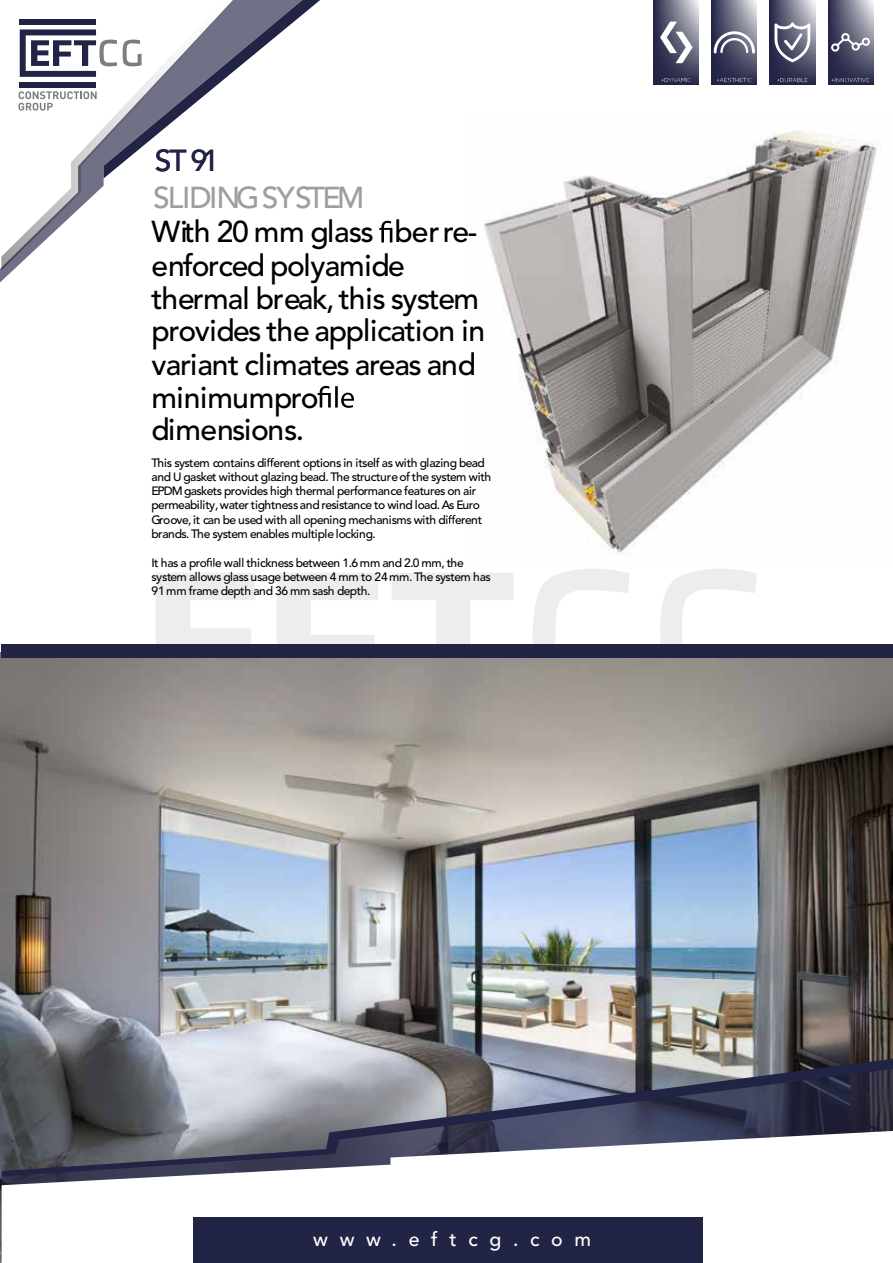
<style>
.page{position:relative;width:893px;height:1263px;background:#fff}
.page>*{position:absolute;margin:0;border:0;box-sizing:border-box;transform-origin:0 0}
.t1{font:500 30px/33px "Avenir LT Std";letter-spacing:-.04em;color:#000}
.t2{font:500 30px "Avenir LT Std";letter-spacing:-.07em;color:#9d9e9e}
.t3{font:500 30px "Avenir LT Std";color:#222445}
.t4{font:500 19.5px "Avenir LT Std";letter-spacing:.6em;color:#fff}
.t5{font:500 12px/14.2px "Avenir LT Std";letter-spacing:-.04em;color:#000}
</style>
<div class="page">
<img style="left:484px;top:131px;width:397px;height:423px">
<img style="left:0;top:652px;width:893px;height:611px">
<svg style="left:379px;top:221px;width:13px;height:21px"></svg>
<svg style="left:318px;top:386px;width:36px;height:22px"></svg>
<svg style="left:267px;top:458px;width:7px;height:9px"></svg>
<svg style="left:448px;top:515px;width:8px;height:9px"></svg>
<svg style="left:206px;top:558px;width:8px;height:9px"></svg>
<svg style="left:770px;top:0;width:45px;height:85px;background:#5d5e76"></svg>
<svg style="left:828px;top:0;width:45px;height:85px;background:#5a5c74"></svg>
<svg style="left:654px;top:0;width:45px;height:85px;background:#5b5c74"></svg>
<svg style="left:712px;top:0;width:45px;height:85px;background:#5b5c74"></svg>
<svg style="left:660px;top:22px;width:33px;height:41px"></svg>
<svg style="left:714px;top:31px;width:41px;height:22px"></svg>
<svg style="left:775px;top:23px;width:35px;height:39px"></svg>
<svg style="left:831px;top:33px;width:39px;height:19px"></svg>
<svg style="left:717px;top:78px;width:35px;height:4px"></svg>
<svg style="left:777px;top:78px;width:31px;height:5px"></svg>
<svg style="left:832px;top:78px;width:37px;height:4px"></svg>
<svg style="left:661px;top:78px;width:30px;height:4px"></svg>
<svg style="left:2px;top:1176px;width:891px;height:87px"></svg>
<div style="left:193px;top:1217px;width:510px;height:46px;background:#222445"></div>
<svg style="left:2px;top:1059px;width:891px;height:117px"></svg>
<svg style="left:1px;top:178px;width:103px;height:93px"></svg>
<svg style="left:18px;top:0;width:302px;height:178px"></svg>
<div style="left:1px;top:645px;width:892px;height:13px;background:#222445"></div>
<svg style="left:156px;top:573px;width:99px;height:72px"></svg>
<svg style="left:277px;top:573px;width:101px;height:72px"></svg>
<svg style="left:392px;top:573px;width:122px;height:72px"></svg>
<svg style="left:532px;top:569px;width:98px;height:76px"></svg>
<svg style="left:660px;top:569px;width:97px;height:76px"></svg>
<h1 class="t3" style="left:155px;top:143px;width:65px">ST 91</h1>
<h1 class="t2" style="left:153px;top:180px;width:213px">SLIDINGSYSTEM</h1>
<h1 class="t1" style="left:151px;top:216px;width:335px">With 20 mm glass berre&shy;enforced polyamide thermal break, this system provides the application in variant climates areas and minimumpro<br>dimensions.</h1>
<p class="t5" style="left:152px;top:456px;width:341px">This system contains di erent options in itself as with glazing bead and U gasket without glazing bead. The structureof the system with EPDMgaskets provides high thermal performance features on air permeability,water tightnessand resistance to wind load. As Euro Groove, it can be used with all opening mechanisms with di erent brands. The system enables multiple locking.</p>
<p class="t5" style="left:152px;top:556px;width:341px">It has a pro e wall thickness between 1.6 mm and 2.0 mm, the system allows glass usage between 4 mm to 24mm. The system has<br>91mm frame depth and 36 mm sash depth.</p>
<h2 class="t4" style="left:313px;top:1228px;width:279px">www.eftcg.com</h2>
</div>
